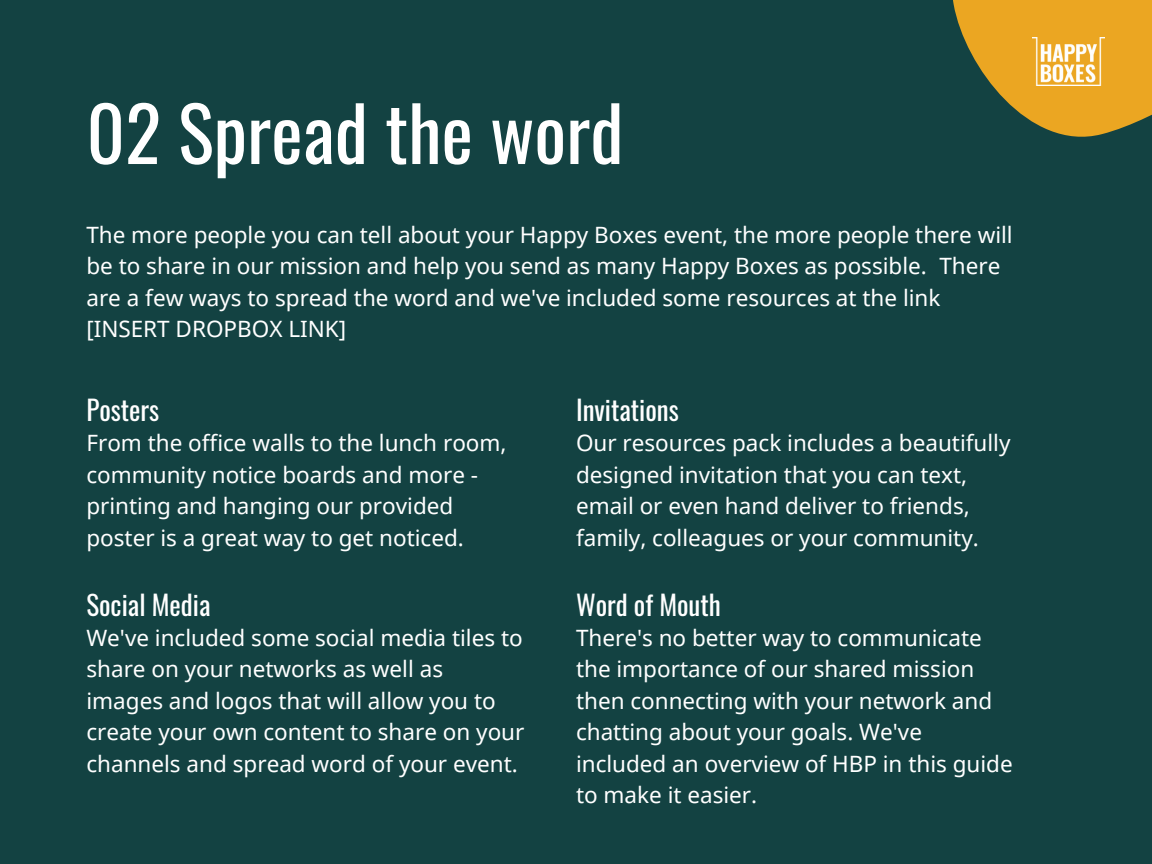
<style>
.page{position:relative;width:1152px;height:864px;background:#134242}
.page>*{position:absolute;margin:0;border:0;box-sizing:border-box;transform-origin:0 0}
.t1{font:75px "Oswald";color:#fff}
.t2{font:27px "Oswald";color:#fff}
.t3{font:22.5px/31.5px "Noto Sans";color:#fff}
</style>
<div class="page">
<svg style="left:953px;top:0;width:199px;height:137px"></svg>
<p class="t1" style="left:86px;top:75px;width:538px">02 Spread the word</p>
<p class="t3" style="left:86px;top:218px;width:928px">The more people you can tell about your Happy Boxes event, the more people there will be to share in our mission and help you send as many Happy Boxes as possible. There are a few ways to spread the word and we've included some resources at the link</p>
<p class="t3" style="left:86px;top:313px;width:261px">[INSERT DROPBOX LINK]</p>
<p class="t2" style="left:86px;top:389px;width:74px">Posters</p>
<p class="t3" style="left:86px;top:427px;width:422px">From the office walls to the lunch room, community notice boards and more - printing and hanging our provided poster is a great way to get noticed.</p>
<p class="t2" style="left:86px;top:583px;width:126px">Social Media</p>
<p class="t3" style="left:86px;top:621px;width:440px">We've included some social media tiles to share on your networks as well as images and logos that will allow you to create your own content to share on your channels and spread word of your event.</p>
<p class="t2" style="left:576px;top:389px;width:104px">Invitations</p>
<p class="t3" style="left:576px;top:427px;width:436px">Our resources pack includes a beautifully designed invitation that you can text, email or even hand deliver to friends, family, colleagues or your community.</p>
<p class="t2" style="left:576px;top:583px;width:146px">Word of Mouth</p>
<p class="t3" style="left:576px;top:621px;width:438px">There's no better way to communicate the importance of our shared mission then connecting with your network and chatting about your goals. We've included an overview of HBP in this guide to make it easier.</p>
</div>
